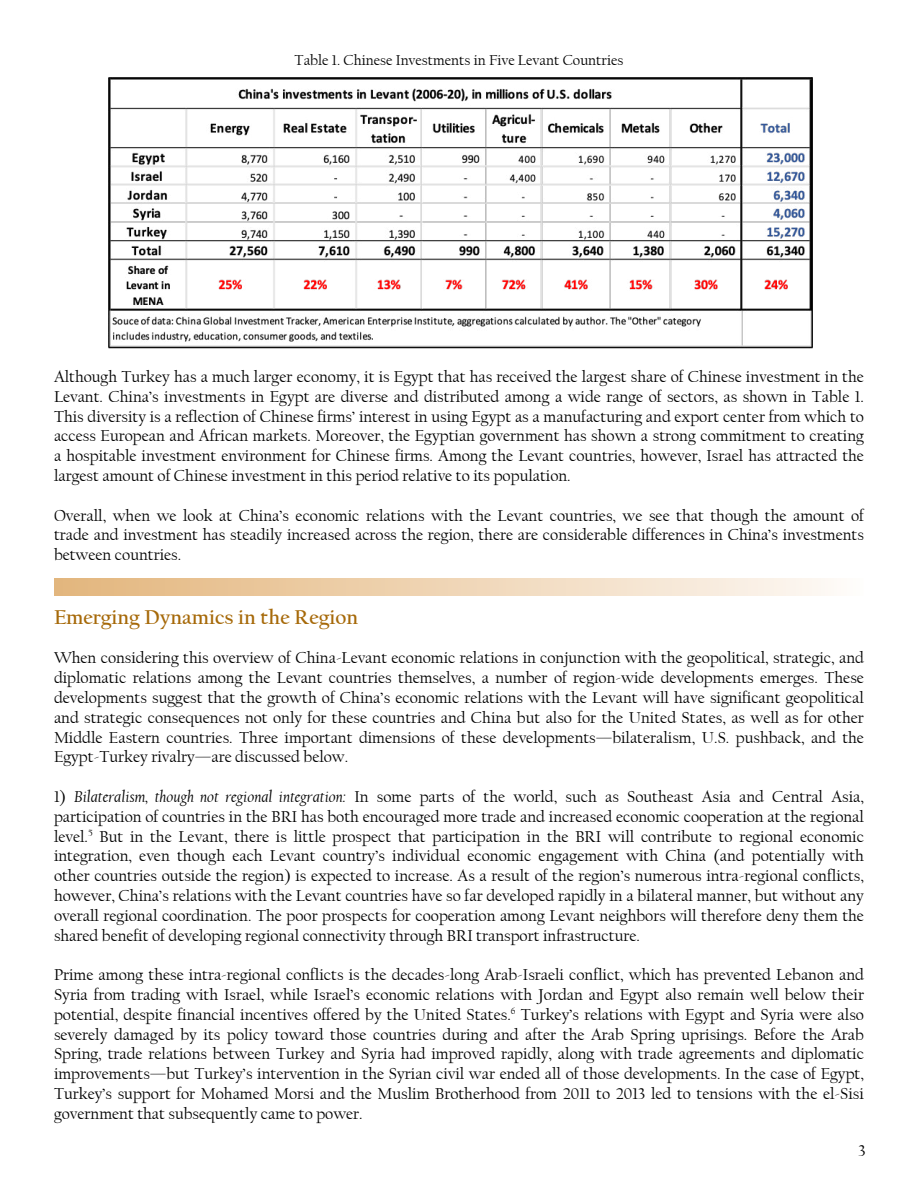
<style>
.page{position:relative;width:918px;height:1188px;background:#fff}
.page>*{position:absolute;margin:0;border:0;box-sizing:border-box;transform-origin:0 0}
.MEB_Section_title{font:700 21px "Californian FB";color:#a66909}
.MEB_Body_Text{font:16.5px/19.8px "Californian FB";color:#000;text-align:justify}
.MEB_Table{font:15px "Californian FB";color:#000}
.s1{font-style:italic}
</style>
<div class="page">
<div style="left:54px;top:578px;width:810px;height:18px;background:linear-gradient(to right,#e3b57b,#fdfaf6)"></div>
<img style="left:108px;top:77px;width:705px;height:272px">
<p class="MEB_Table" style="left:295px;top:52px;width:330px">Table 1. Chinese Investments in Five Levant Countries</p>
<p class="MEB_Body_Text" style="left:54px;top:367px;width:812px">Although Turkey has a much larger economy, it is Egypt that has received the largest share of Chinese investment in the Levant. China’s investments in Egypt are diverse and distributed among a wide range of sectors, as shown in Table 1.<br>This diversity is a reflection of Chinese firms’ interest in using Egypt as a manufacturing and export center from which to access European and African markets. Moreover, the Egyptian government has shown a strong commitment to creating a hospitable investment environment for Chinese firms. Among the Levant countries, however, Israel has attracted the largest amount of Chinese investment in this period relative to its population.</p>
<p class="MEB_Body_Text" style="left:54px;top:506px;width:812px">Overall, when we look at China’s economic relations with the Levant countries, we see that though the amount of trade and investment has steadily increased across the region, there are considerable differences in China’s investments between countries.</p>
<p class="MEB_Section_title" style="left:54px;top:605px;width:306px">Emerging Dynamics in the Region</p>
<p class="MEB_Body_Text" style="left:54px;top:648px;width:812px">When considering this overview of China-Levant economic relations in conjunction with the geopolitical, strategic, and diplomatic relations among the Levant countries themselves, a number of region-wide developments emerges. These developments suggest that the growth of China’s economic relations with the Levant will have significant geopolitical and strategic consequences not only for these countries and China but also for the United States, as well as for other Middle Eastern countries. Three important dimensions of these developments—bilateralism, U.S. pushback, and the Egypt-Turkey rivalry—are discussed below.</p>
<p class="MEB_Body_Text" style="left:54px;top:787px;width:812px">1) <span class="s1">Bilateralism, though not regional integration:</span> In some parts of the world, such as Southeast Asia and Central Asia, participation of countries in the BRI has both encouraged more trade and increased economic cooperation at the regional level.<sup>5</sup> But in the Levant, there is little prospect that participation in the BRI will contribute to regional economic integration, even though each Levant country’s individual economic engagement with China (and potentially with other countries outside the region) is expected to increase. As a result of the region’s numerous intra-regional conflicts, however, China’s relations with the Levant countries have so far developed rapidly in a bilateral manner, but without any overall regional coordination. The poor prospects for cooperation among Levant neighbors will therefore deny them the shared benefit of developing regional connectivity through BRI transport infrastructure.</p>
<p class="MEB_Body_Text" style="left:54px;top:965px;width:812px">Prime among these intra-regional conflicts is the decades-long Arab-Israeli conflict, which has prevented Lebanon and Syria from trading with Israel, while Israel’s economic relations with Jordan and Egypt also remain well below their potential, despite financial incentives offered by the United States.<sup>6</sup> Turkey’s relations with Egypt and Syria were also severely damaged by its policy toward those countries during and after the Arab Spring uprisings. Before the Arab Spring, trade relations between Turkey and Syria had improved rapidly, along with trade agreements and diplomatic improvements—but Turkey’s intervention in the Syrian civil war ended all of those developments. In the case of Egypt, Turkey’s support for Mohamed Morsi and the Muslim Brotherhood from 2011 to 2013 led to tensions with the el-Sisi government that subsequently came to power.</p>
<p class="MEB_Body_Text" style="left:858px;top:1141px;width:9px">3</p>
</div>
